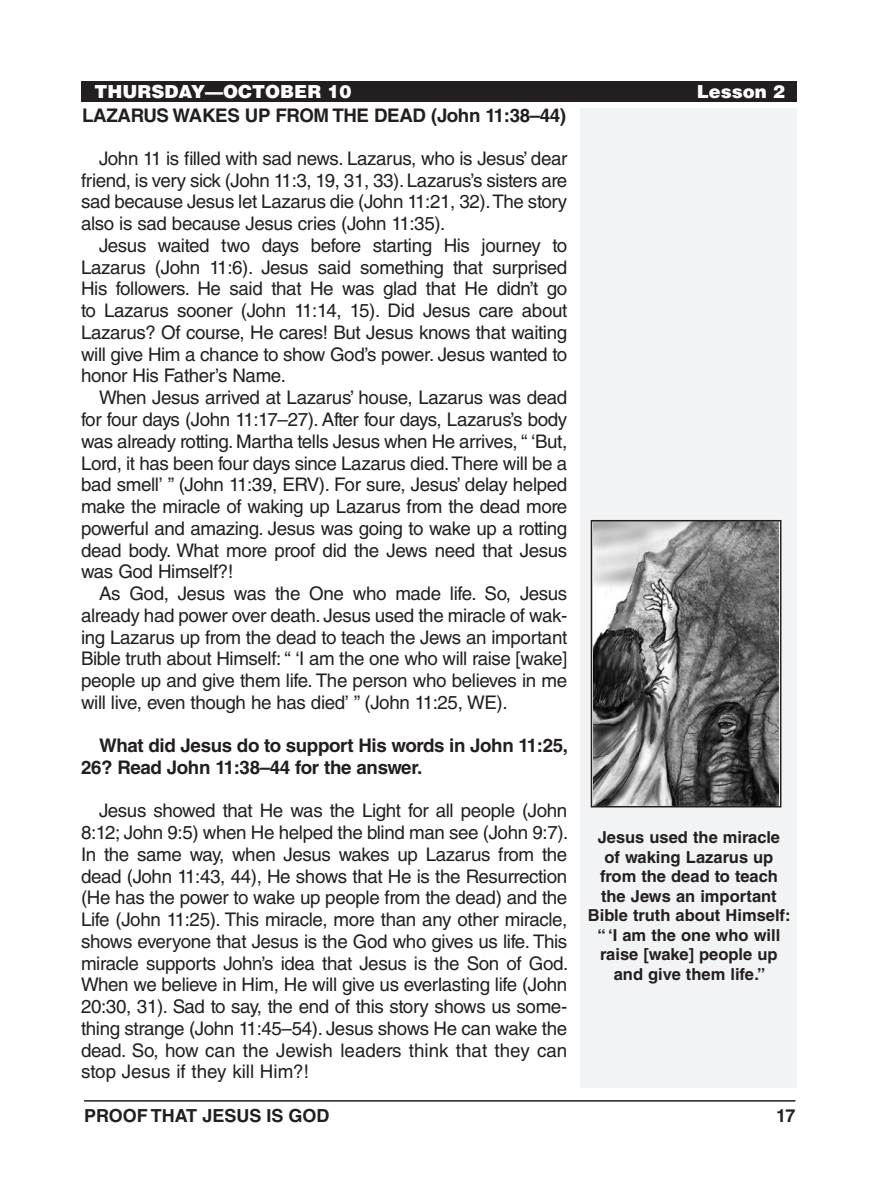
<style>
.page{position:relative;width:878px;height:1202px;background:#fff}
.page>*{position:absolute;margin:0;border:0;box-sizing:border-box;transform-origin:0 0}
.Body_Text{font:18.75px/21.8px "Helvetica LT Std";letter-spacing:-.02em;color:#231f20;text-align:justify}
.Body_Text_SpaceBefor{font:18.75px/21.8px "Helvetica LT Std";letter-spacing:-.02em;color:#231f20;text-align:justify}
.Body_Text_Bold_Space{font:700 18.75px/21.8px "Helvetica LT Std";letter-spacing:-.02em;color:#231f20}
.Subheadings{font:700 18.75px "Helvetica LT Std";letter-spacing:-.02em;color:#231f20}
.Running_Head_-_Right{font:900 18px "Helvetica LT Std";color:#fff}
.t1{font:700 18px "Helvetica LT Std";color:#231f20}
.Image_Captions{font:700 16.5px/19.5px "Helvetica LT Std";color:#231f20;text-align:center}
</style>
<div class="page">
<hr style="left:84px;top:1100px;width:711px;height:1px;background:#231f20">
<div style="left:580px;top:108px;width:216px;height:979px;background:#f2f3f4"></div>
<div style="left:81px;top:81px;width:715px;height:20px;background:#231f20"></div>
<img style="left:593px;top:523px;width:185px;height:281px">
<div style="left:590px;top:520px;width:191px;height:287px;border:2px solid #231f20"></div>
<p class="Running_Head_-_Right" style="left:95px;top:79px;width:258px">THURSDAY—OCTOBER 10</p>
<p class="Running_Head_-_Right" style="left:696px;top:79px;width:90px">Lesson 2</p>
<p class="Subheadings" style="left:82px;top:103px;width:485px">LAZARUS WAKES UP FROM THE DEAD (John 11:38–44)</p>
<p class="Body_Text_SpaceBefor" style="left:81px;top:147px;width:488px;text-indent:18px">John 11 is filled with sad news. Lazarus, who is Jesus’ dear friend, is very sick (John 11:3, 19, 31, 33). Lazarus’s sisters are sad because Jesus let Lazarus die (John 11:21, 32). The story also is sad because Jesus cries (John 11:35).</p>
<p class="Body_Text" style="left:81px;top:234px;width:488px;text-indent:18px">Jesus waited two days before starting His journey to Lazarus (John 11:6). Jesus said something that surprised His followers. He said that He was glad that He didn’t go to Lazarus sooner (John 11:14, 15). Did Jesus care about Lazarus? Of course, He cares! But Jesus knows that waiting will give Him a chance to show God’s power. Jesus wanted to honor His Father’s Name.</p>
<p class="Body_Text" style="left:81px;top:387px;width:488px;text-indent:18px">When Jesus arrived at Lazarus’ house, Lazarus was dead for four days (John 11:17–27). After four days, Lazarus’s body was already rotting. Martha tells Jesus when He arrives, “ ‘But, Lord, it has been four days since Lazarus died. There will be a bad smell’ ” (John 11:39, ERV). For sure, Jesus’ delay helped make the miracle of waking up Lazarus from the dead more powerful and amazing. Jesus was going to wake up a rotting dead body. What more proof did the Jews need that Jesus was God Himself?!</p>
<p class="Body_Text" style="left:81px;top:582px;width:488px;text-indent:18px">As God, Jesus was the One who made life. So, Jesus already had power over death. Jesus used the miracle of wak&shy;ing Lazarus up from the dead to teach the Jews an important Bible truth about Himself: “ ‘I am the one who will raise [wake] people up and give them life. The person who believes in me will live, even though he has died’ ” (John 11:25, WE).</p>
<p class="Body_Text_Bold_Space" style="left:81px;top:734px;width:488px;text-indent:18px">What did Jesus do to support His words in John 11:25,<br>26? Read John 11:38–44 for the answer.</p>
<p class="Body_Text_SpaceBefor" style="left:81px;top:800px;width:489px;text-indent:18px">Jesus showed that He was the Light for all people (John 8:12; John 9:5) when He helped the blind man see (John 9:7).<br>In the same way, when Jesus wakes up Lazarus from the dead (John 11:43, 44), He shows that He is the Resurrection (He has the power to wake up people from the dead) and the Life (John 11:25). This miracle, more than any other miracle, shows everyone that Jesus is the God who gives us life. This miracle supports John’s idea that Jesus is the Son of God.<br>When we believe in Him, He will give us everlasting life (John 20:30, 31). Sad to say, the end of this story shows us some&shy;thing strange (John 11:45–54). Jesus shows He can wake the dead. So, how can the Jewish leaders think that they can stop Jesus if they kill Him?!</p>
<p class="Image_Captions" style="left:597px;top:827px;width:184px">Jesus used the miracle</p>
<p class="Image_Captions" style="left:604px;top:847px;width:170px">of waking Lazarus up</p>
<p class="Image_Captions" style="left:600px;top:866px;width:179px">from the dead to teach</p>
<p class="Image_Captions" style="left:588px;top:886px;width:204px">the Jews an important<br>Bible truth about Himself:</p>
<p class="Image_Captions" style="left:597px;top:925px;width:184px;text-align:left">“ ‘I am the one who will raise [wake] people up</p>
<p class="Image_Captions" style="left:613px;top:964px;width:153px">and give them life.”</p>
<p class="t1" style="left:84px;top:1104px;width:247px">PROOF THAT JESUS IS GOD</p>
<p class="t1" style="left:776px;top:1104px;width:21px">17</p>
</div>
